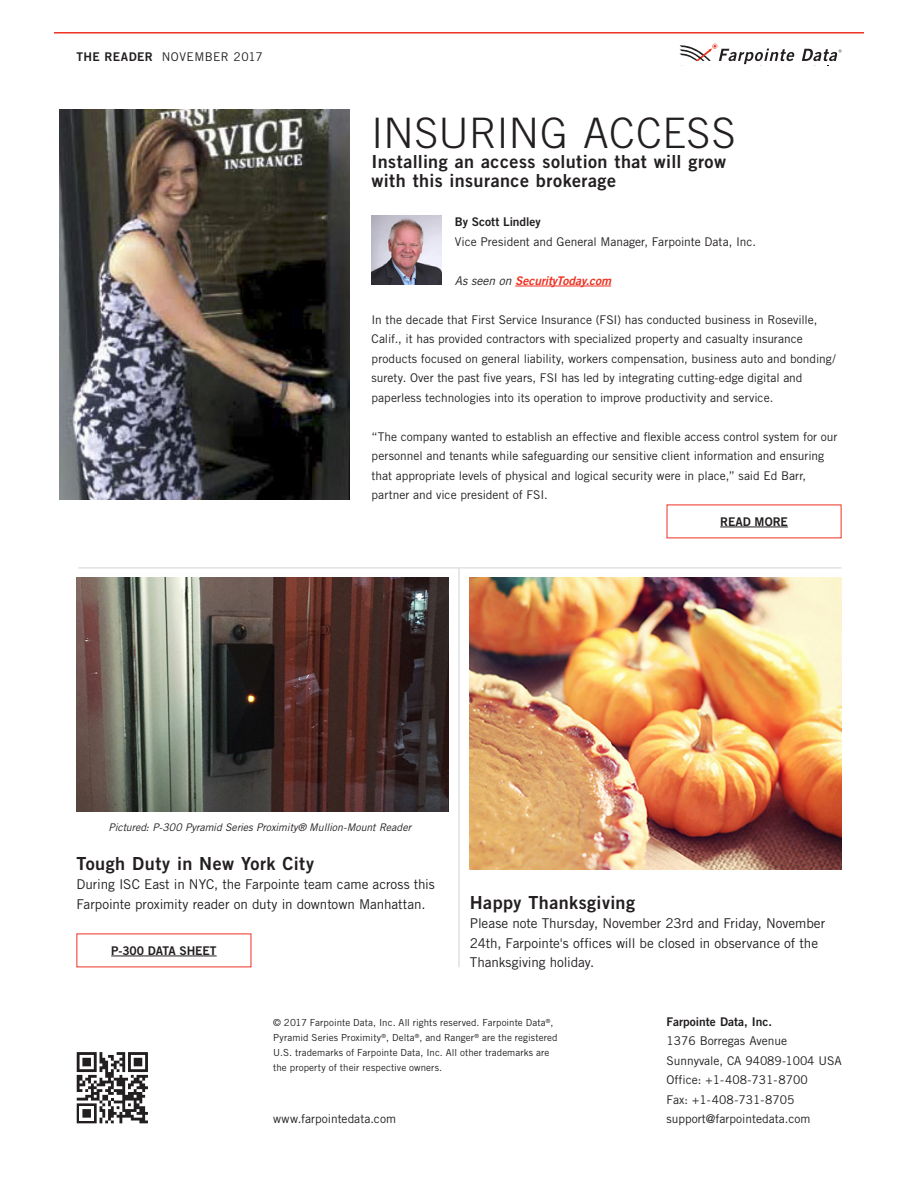
<style>
.page{position:relative;width:918px;height:1188px;background:#fff}
.page>*{position:absolute;margin:0;border:0;box-sizing:border-box;transform-origin:0 0}
.TR-MainHeadline{font:300 42px "Trade Gothic LT Std";letter-spacing:.015em;color:#231f20}
.TR-SecondaryHeadline{font:18px/19.5px "Trade Gothic LT Std Bd 2";letter-spacing:.025em;color:#231f20}
.TR-BodyCopy{font:13.5px/19.5px "Trade Gothic LT Std";letter-spacing:-.005em;color:#231f20}
.TR-BodyCopy-2{font:12px/19.5px "Trade Gothic LT Std";color:#231f20}
.TR-BodyCopy-3{font:12px/19.5px "Trade Gothic LT Std Bd 2";color:#231f20}
.TR-BodyCopy-4{font:12px "Trade Gothic LT Std Bd 2 Obl";letter-spacing:-.005em;color:#ef3122}
.TR-Button{font:12px "Trade Gothic LT Std Bd 2";letter-spacing:-.01em;color:#231f20}
.Running_header_left{font:12px "Trade Gothic LT Std";letter-spacing:.035em;color:#231f20}
.TR-BodyCopy-5{font:italic 10.5px "Trade Gothic LT Std";letter-spacing:-.005em;color:#231f20}
.Marginal_note___capt{font:9.75px/15px "Trade Gothic LT Std";letter-spacing:.01em;color:#231f20}
.s1{font-family:"Trade Gothic LT Std Bd 2"}
.s2{font-family:"Trade Gothic LT Std";font-style:italic;color:#231f20}
.s3{font-family:"Trade Gothic LT Std"}
</style>
<div class="page">
<svg style="left:802px;top:49px;width:39px;height:12px"></svg>
<svg style="left:679px;top:44px;width:116px;height:20px"></svg>
<svg style="left:76px;top:1052px;width:72px;height:72px"></svg>
<svg style="left:77px;top:1052px;width:71px;height:71px"></svg>
<hr style="left:54px;top:32px;width:810px;height:2px;background:#ef3122">
<hr style="left:111px;top:956px;width:106px;height:1px;background:#231f20">
<hr style="left:459px;top:568px;width:1px;height:399px;background:#d1d2d4">
<hr style="left:78px;top:568px;width:763px;height:1px;background:#d1d2d4">
<img style="left:77px;top:577px;width:371px;height:234px">
<img style="left:470px;top:577px;width:371px;height:293px">
<hr style="left:720px;top:527px;width:68px;height:1px;background:#231f20">
<hr style="left:515px;top:286px;width:96px;height:1px;background:#ef3122">
<img style="left:372px;top:215px;width:69px;height:70px">
<img style="left:59px;top:109px;width:291px;height:390px">
<p class="Running_header_left" style="left:77px;top:50px;width:188px"><span class="s1">THE READER</span> NOVEMBER 2017</p>
<p class="TR-MainHeadline" style="left:372px;top:108px;width:365px">INSURING ACCESS</p>
<p class="TR-SecondaryHeadline" style="left:372px;top:151px;width:356px">Installing an access solution that will grow with this insurance brokerage</p>
<p class="TR-BodyCopy-3" style="left:455px;top:212px;width:87px">By Scott Lindley</p>
<p class="TR-BodyCopy-2" style="left:455px;top:232px;width:303px">Vice President and General Manager, Farpointe Data, Inc.</p>
<p class="TR-BodyCopy-4" style="left:455px;top:273px;width:158px"><span class="s2">As seen on</span> SecurityToday.com</p>
<p class="TR-BodyCopy-2" style="left:372px;top:310px;width:466px">In the decade that First Service Insurance (FSI) has conducted business in Roseville, Calif., it has provided contractors with specialized property and casualty insurance products focused on general liability, workers compensation, business auto and bonding/ surety. Over the past five years, FSI has led by integrating cutting-edge digital and paperless technologies into its operation to improve productivity and service.</p>
<p class="TR-BodyCopy-2" style="left:372px;top:427px;width:468px">“The company wanted to establish an effective and flexible access control system for our personnel and tenants while safeguarding our sensitive client information and ensuring that appropriate levels of physical and logical security were in place,” said Ed Barr, partner and vice president of FSI.</p>
<p class="TR-Button" style="left:720px;top:514px;width:69px">READ MORE</p>
<p class="TR-BodyCopy-5" style="left:109px;top:821px;width:304px">Pictured: P-300 Pyramid Series Proximity® Mullion-Mount Reader</p>
<p class="TR-SecondaryHeadline" style="left:77px;top:853px;width:239px">Tough Duty in New York City</p>
<p class="TR-BodyCopy" style="left:77px;top:875px;width:360px">During ISC East in NYC, the Farpointe team came across this<br>Farpointe proximity reader on duty in downtown Manhattan.</p>
<p class="TR-Button" style="left:111px;top:943px;width:107px">P-300 DATA SHEET</p>
<p class="TR-SecondaryHeadline" style="left:470px;top:892px;width:167px">Happy Thanksgiving</p>
<p class="TR-BodyCopy" style="left:470px;top:914px;width:357px">Please note Thursday, November 23rd and Friday, November<br>24th, Farpointe's offices will be closed in observance of the<br>Thanksgiving holiday.</p>
<p class="Marginal_note___capt" style="left:273px;top:1015px;width:286px">© 2017 Farpointe Data, Inc. All rights reserved. Farpointe Data<sup>®</sup>, Pyramid Series Proximity<sup>®</sup>, Delta<sup>®</sup>, and Ranger<sup>®</sup> are the registered U.S. trademarks of Farpointe Data, Inc. All other trademarks are the property of their respective owners.</p>
<p class="TR-BodyCopy-3" style="left:667px;top:1012px;width:122px">Farpointe Data, Inc.<br><span class="s3">1376 Borregas Avenue</span></p>
<p class="TR-BodyCopy-2" style="left:667px;top:1051px;width:177px">Sunnyvale, CA 94089-1004 USA</p>
<p class="TR-BodyCopy-2" style="left:667px;top:1070px;width:143px">Office: +1-408-731-8700</p>
<p class="TR-BodyCopy-2" style="left:667px;top:1090px;width:129px">Fax: +1-408-731-8705</p>
<p class="TR-BodyCopy-2" style="left:273px;top:1109px;width:124px">www.farpointedata.com</p>
<p class="TR-BodyCopy-2" style="left:667px;top:1109px;width:145px">support@farpointedata.com</p>
</div>
